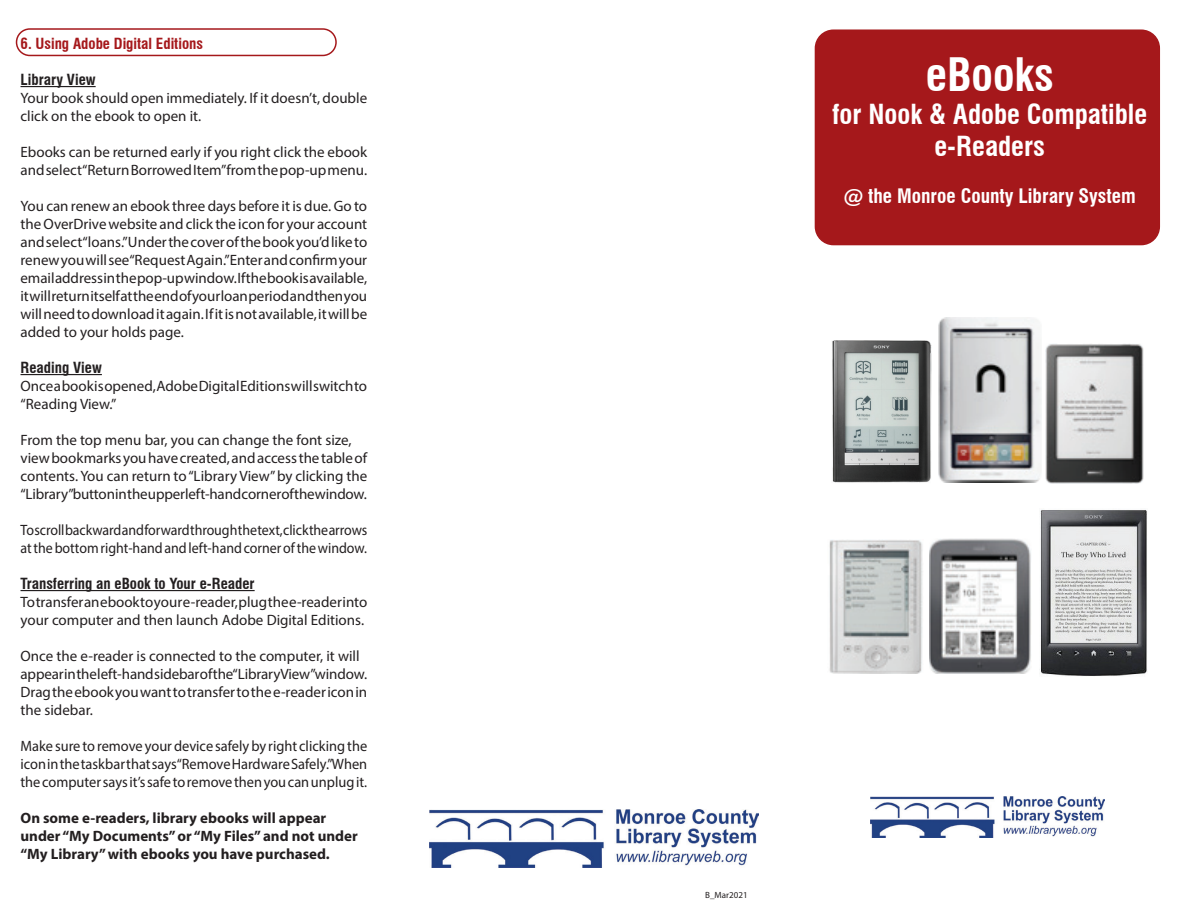
<style>
.page{position:relative;width:1188px;height:918px;background:#fff}
.page>*{position:absolute;margin:0;border:0;box-sizing:border-box;transform-origin:0 0}
.t1{font:700 condensed 45px "Swiss 721 BT";color:#fff}
.t2{font:700 condensed 27px/32.4px "Swiss 721 BT";color:#fff;text-align:center}
.t3{font:700 condensed 19.5px "Swiss 721 BT";color:#fff}
.t4{font:15px/18px "Myriad Pro";color:#231f20}
.t5{font:15px/18px "Myriad Pro";color:#231f20;text-align:justify;scale:.96 1}
.t6{font:700 15px/18px "Myriad Pro";color:#231f20}
.t7{font:15px/18px "Myriad Pro";color:#231f20;scale:.93 1}
.t8{font:700 condensed 15px "Swiss 721 BT";color:#231f20}
.t9{font:700 condensed 15px "Swiss 721 BT";color:#a5181b}
.t10{font:9px "Myriad Pro";color:#231f20}
</style>
<div class="page">
<img style="left:430px;top:810px;width:328px;height:58px">
<hr style="left:21px;top:86px;width:75px;height:1px;background:#231f20">
<hr style="left:21px;top:374px;width:81px;height:1px;background:#231f20">
<hr style="left:21px;top:590px;width:234px;height:1px;background:#231f20">
<div style="left:815px;top:30px;width:344px;height:215px;background:#a5181b;border-radius:18px"></div>
<div style="left:815px;top:29px;width:345px;height:216px;border:2px solid #a5181b;border-radius:18px"></div>
<div style="left:16px;top:28px;width:321px;height:28px;border:2px solid #a5181b;border-radius:13px"></div>
<img style="left:870px;top:796px;width:234px;height:42px">
<img style="left:832px;top:340px;width:99px;height:143px">
<img style="left:1046px;top:344px;width:97px;height:139px">
<img style="left:938px;top:318px;width:104px;height:164px">
<img style="left:930px;top:539px;width:101px;height:135px">
<img style="left:829px;top:540px;width:94px;height:133px">
<img style="left:1040px;top:509px;width:107px;height:167px">
<p class="t9" style="left:21px;top:35px;width:184px">6. Using Adobe Digital Editions</p>
<p class="t8" style="left:21px;top:71px;width:77px">Library View</p>
<p class="t4" style="left:21px;top:89px;width:348px">Your book should open immediately. If it doesn’t, double click on the ebook to open it.</p>
<p class="t4" style="left:21px;top:143px;width:348px">Ebooks can be returned early if you right click the ebook and select “Return Borrowed Item” from the pop-up menu.</p>
<p class="t4" style="left:21px;top:197px;width:348px;text-align:justify">You can renew an ebook three days before it is due. Go to the OverDrive website and click the icon for your account and select “loans.” Under the cover of the book you’d like to renew you will see “Request Again.” Enter and confirm your email address in the pop-up window. If the book is available, it will return itself at the end of your loan period and then you will need to download it again. If it is not available, it will be added to your holds page.</p>
<p class="t8" style="left:21px;top:359px;width:83px">Reading View</p>
<p class="t4" style="left:21px;top:377px;width:348px">Once a book is opened, Adobe Digital Editions will switch to “Reading View.”</p>
<p class="t4" style="left:21px;top:431px;width:348px">From the top menu bar, you can change the font size, view bookmarks you have created, and access the table of contents. You can return to “Library View” by clicking the “Library” button in the upper left-hand corner of the window.</p>
<p class="t7" style="left:21px;top:521px;width:374px">To scroll backward and forward through the text, click the arrows at the bottom right-hand and left-hand corner of the window.</p>
<p class="t8" style="left:21px;top:575px;width:236px">Transferring an eBook to Your e-Reader</p>
<p class="t4" style="left:21px;top:593px;width:348px">To transfer an ebook to your e-reader, plug the e-reader into your computer and then launch Adobe Digital Editions.</p>
<p class="t4" style="left:21px;top:647px;width:348px">Once the e-reader is connected to the computer, it will appear in the left-hand sidebar of the “Library View” window.<br>Drag the ebook you want to transfer to the e-reader icon in the sidebar.</p>
<p class="t5" style="left:21px;top:737px;width:363px">Make sure to remove your device safely by right clicking the icon in the taskbar that says “Remove Hardware Safely.” When the computer says it’s safe to remove then you can unplug it.</p>
<p class="t6" style="left:21px;top:809px;width:339px">On some e-readers, library ebooks will appear under “My Documents” or “My Files” and not under “My Library” with ebooks you have purchased.</p>
<h1 class="t1" style="left:926px;top:48px;width:130px">eBooks</h1>
<h2 class="t2" style="left:832px;top:98px;width:317px">for Nook &amp; Adobe Compatible e-Readers</h2>
<h3 class="t3" style="left:844px;top:184px;width:293px">@ the Monroe County Library System</h3>
<p class="t10" style="left:705px;top:890px;width:44px">B_Mar2021</p>
</div>
